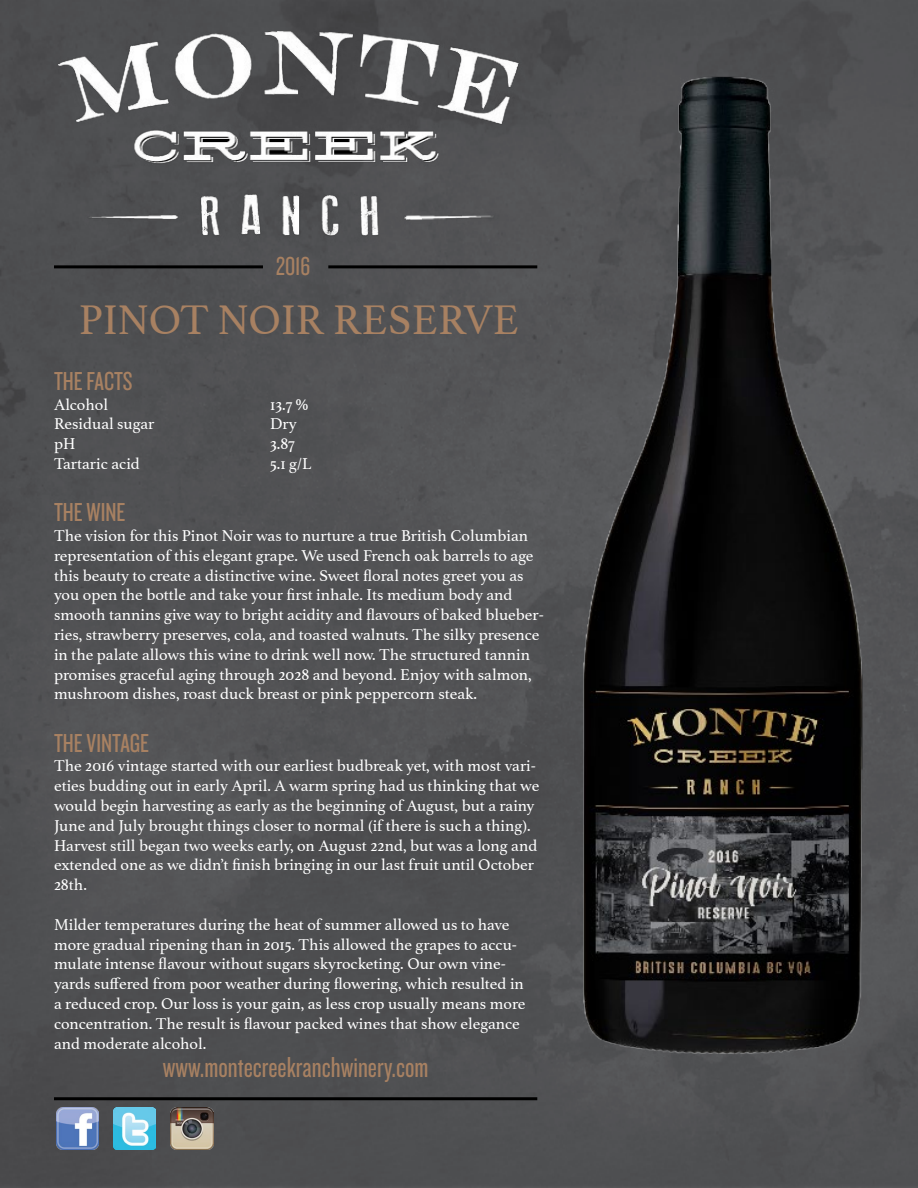
<style>
.page{position:relative;width:918px;height:1188px;background:#505153}
.page>*{position:absolute;margin:0;border:0;box-sizing:border-box;transform-origin:0 0}
.t1{font:43.5px "Athelas";color:#a88162}
.t2{font:30px "Knockout 28 Junior Feathrwt";color:#a88162}
.t3{font:27px "Knockout 28 Junior Feathrwt";color:#a88162}
.t4{font:16.5px/19.8px "Athelas";color:#fff}
</style>
<div class="page">
<img style="left:571px;top:66px;width:305px;height:1008px">
<img style="left:59px;top:32px;width:473px;height:234px">
<hr style="left:328px;top:265px;width:209px;height:3px;background:#000">
<hr style="left:54px;top:265px;width:209px;height:3px;background:#000">
<img style="left:56px;top:1107px;width:43px;height:42px">
<img style="left:114px;top:1107px;width:42px;height:42px">
<img style="left:171px;top:1107px;width:42px;height:42px">
<hr style="left:54px;top:1097px;width:483px;height:3px;background:#000">
<h3 class="t3" style="left:276px;top:250px;width:36px">2016</h3>
<h1 class="t1" style="left:79px;top:285px;width:442px">PINOT NOIR RESERVE</h1>
<h3 class="t3" style="left:54px;top:364px;width:80px">THE FACTS</h3>
<p class="t4" style="left:54px;top:394px;width:56px">Alcohol</p>
<p class="t4" style="left:270px;top:394px;width:40px">13.7 %</p>
<p class="t4" style="left:54px;top:414px;width:102px">Residual sugar</p>
<p class="t4" style="left:270px;top:414px;width:28px">Dry</p>
<p class="t4" style="left:54px;top:433px;width:23px">pH</p>
<p class="t4" style="left:270px;top:433px;width:26px">3.87</p>
<p class="t4" style="left:54px;top:453px;width:87px">Tartaric acid</p>
<p class="t4" style="left:270px;top:453px;width:43px">5.1 g/L</p>
<h3 class="t3" style="left:54px;top:496px;width:73px">THE WINE</h3>
<p class="t4" style="left:54px;top:525px;width:492px">The vision for this Pinot Noir was to nurture a true British Columbian representation of this elegant grape. We used French oak barrels to age this beauty to create a distinctive wine. Sweet floral notes greet you as you open the bottle and take your first inhale. Its medium body and smooth tannins give way to bright acidity and flavours of baked blueber&shy;ries, strawberry preserves, cola, and toasted walnuts. The silky presence in the palate allows this wine to drink well now. The structured tannin promises graceful aging through 2028 and beyond. Enjoy with salmon, mushroom dishes, roast duck breast or pink peppercorn steak.</p>
<h3 class="t3" style="left:54px;top:726px;width:97px">THE VINTAGE</h3>
<p class="t4" style="left:54px;top:756px;width:487px">The 2016 vintage started with our earliest budbreak yet, with most vari&shy;eties budding out in early April. A warm spring had us thinking that we would begin harvesting as early as the beginning of August, but a rainy June and July brought things closer to normal (if there is such a thing).<br>Harvest still began two weeks early, on August 22nd, but was a long and extended one as we didn’t finish bringing in our last fruit until October 28th.</p>
<p class="t4" style="left:54px;top:914px;width:473px">Milder temperatures during the heat of summer allowed us to have more gradual ripening than in 2015. This allowed the grapes to accu&shy;mulate intense flavour without sugars skyrocketing. Our own vine&shy;yards suffered from poor weather during flowering, which resulted in a reduced crop. Our loss is your gain, as less crop usually means more concentration. The result is flavour packed wines that show elegance and moderate alcohol.</p>
<h2 class="t2" style="left:163px;top:1049px;width:267px">www.montecreekranchwinery.com</h2>
</div>
